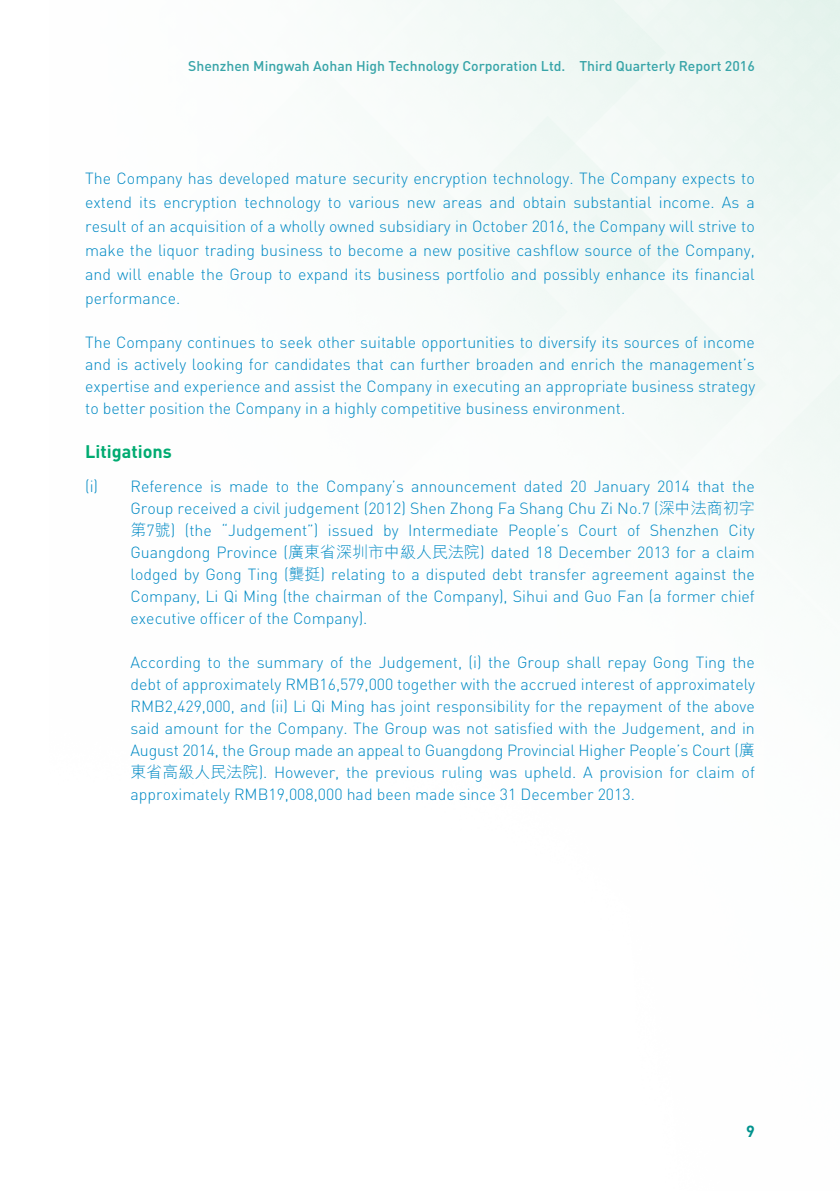
<style>
.page{position:relative;width:840px;height:1191px;background:#fff}
.page>*{position:absolute;margin:0;border:0;box-sizing:border-box;transform-origin:0 0}
.t1{font:700 18px "DIN Pro";color:#00ab71}
.t2{font:300 16px/22px "DIN Pro";color:#0089c4;text-align:justify}
.t3{font:700 16px "DIN Pro";color:#00928d}
.t4{font:500 14px "DIN Pro";color:#37a4a8}
.s1{font-family:"M Hei HK"}
</style>
<div class="page">
<p class="t4" style="left:188px;top:56px;width:568px">Shenzhen Mingwah Aohan High Technology Corporation Ltd. Third Quarterly Report 2016</p>
<p class="t2" style="left:85px;top:165px;width:671px;line-height:24px">The Company has developed mature security encryption technology. The Company expects to extend its encryption technology to various new areas and obtain substantial income. As a result of an acquisition of a wholly owned subsidiary in October 2016, the Company will strive to make the liquor trading business to become a new positive cashflow source of the Company, and will enable the Group to expand its business portfolio and possibly enhance its financial performance.</p>
<p class="t2" style="left:85px;top:330px;width:671px">The Company continues to seek other suitable opportunities to diversify its sources of income and is actively looking for candidates that can further broaden and enrich the management’s expertise and experience and assist the Company in executing an appropriate business strategy to better position the Company in a highly competitive business environment.</p>
<p class="t1" style="left:85px;top:439px;width:88px">Litigations</p>
<p class="t2" style="left:130px;top:474px;width:625px;text-indent:-45px">(i) Reference is made to the Company’s announcement dated 20 January 2014 that the Group received a civil judgement (2012) Shen Zhong Fa Shang Chu Zi No.7 (<span class="s1">深中法商初字第</span>7<span class="s1">號</span>) (the “Judgement”) issued by Intermediate People’s Court of Shenzhen City Guangdong Province (<span class="s1">廣東省深圳市中級人民法院</span>) dated 18 December 2013 for a claim lodged by Gong Ting (<span class="s1">龔挺</span>) relating to a disputed debt transfer agreement against the Company, Li Qi Ming (the chairman of the Company), Sihui and Guo Fan (a former chief executive officer of the Company).</p>
<p class="t2" style="left:130px;top:650px;width:625px">According to the summary of the Judgement, (i) the Group shall repay Gong Ting the debt of approximately RMB16,579,000 together with the accrued interest of approximately RMB2,429,000, and (ii) Li Qi Ming has joint responsibility for the repayment of the above said amount for the Company. The Group was not satisfied with the Judgement, and in August 2014, the Group made an appeal to Guangdong Provincial Higher People’s Court (<span class="s1">廣東省高級人民法院</span>). However, the previous ruling was upheld. A provision for claim of approximately RMB19,008,000 had been made since 31 December 2013.</p>
<p class="t3" style="left:745px;top:1120px;width:10px">9</p>
</div>
